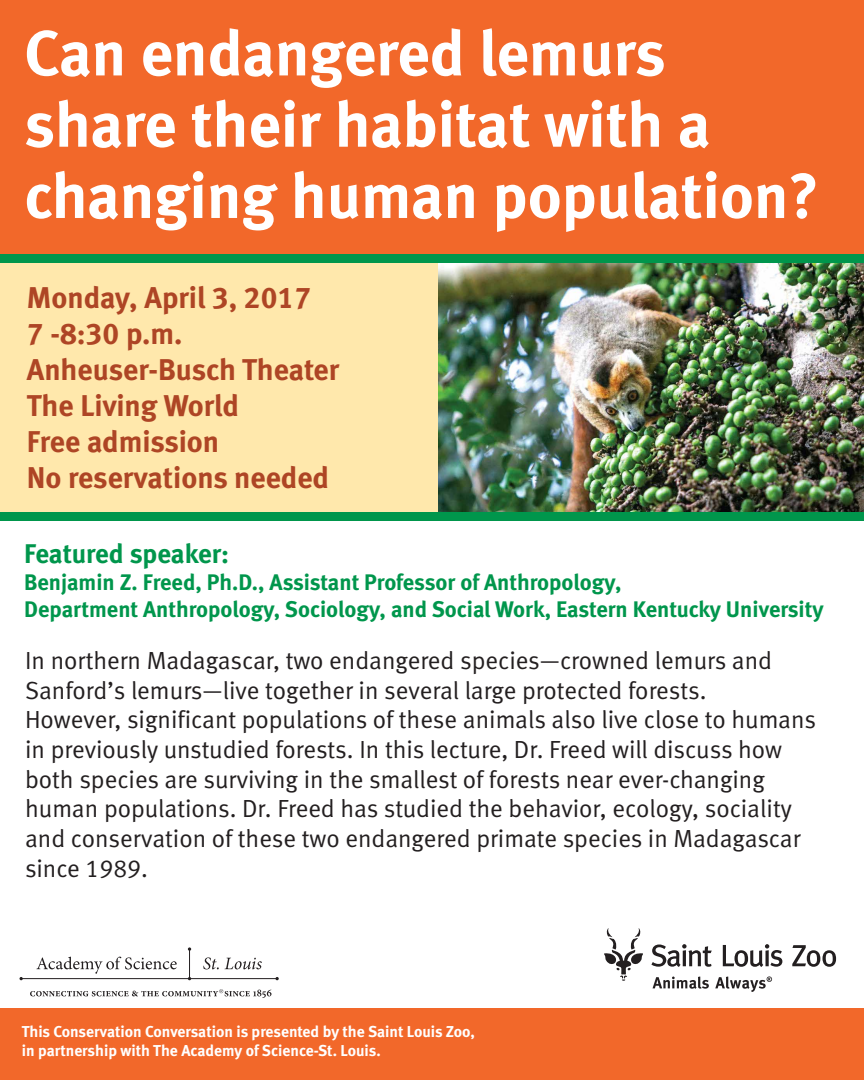
<style>
.page{position:relative;width:864px;height:1080px;background:#fff}
.page>*{position:absolute;margin:0;border:0;box-sizing:border-box;transform-origin:0 0}
.t1{font:63.75px/71.2px "Meta Bold LF";color:#fff}
.t2{font:30px/36px "Meta Bold LF";color:#ae4525}
.t3{font:27px "Meta Bold LF";letter-spacing:-.005em;color:#00964c}
.t4{font:24.75px/29.7px "Meta Normal LF";color:#231f20}
.t5{font:22.5px/27px "Meta Bold LF";color:#00964c}
.t6{font:15.75px/18.9px "Meta Bold LF";color:#fff}
</style>
<div class="page">
<svg style="left:653px;top:976px;width:56px;height:13px"></svg>
<svg style="left:651px;top:944px;width:61px;height:23px"></svg>
<svg style="left:723px;top:944px;width:59px;height:23px"></svg>
<svg style="left:792px;top:945px;width:44px;height:22px"></svg>
<svg style="left:604px;top:928px;width:39px;height:53px"></svg>
<svg style="left:715px;top:976px;width:57px;height:16px"></svg>
<div style="left:0;top:224px;width:864px;height:292px;background:#ffe8ac"></div>
<div style="left:0;top:0;width:864px;height:259px;background:#f2682a"></div>
<div style="left:0;top:1008px;width:864px;height:72px;background:#f2682a"></div>
<hr style="left:21px;top:978px;width:256px;height:1px;background:#231f20">
<hr style="left:189px;top:949px;width:1px;height:30px;background:#231f20">
<svg style="left:36px;top:957px;width:141px;height:17px"></svg>
<svg style="left:203px;top:957px;width:16px;height:12px"></svg>
<svg style="left:225px;top:958px;width:37px;height:11px"></svg>
<svg style="left:30px;top:989px;width:241px;height:9px"></svg>
<img style="left:438px;top:263px;width:426px;height:249px">
<div style="left:0;top:255px;width:864px;height:8px;background:#00964c"></div>
<div style="left:0;top:512px;width:864px;height:9px;background:#00964c"></div>
<h1 class="t1" style="left:24px;top:17px;width:796px">Can endangered lemurs share their habitat with a changing human population?</h1>
<p class="t2" style="left:27px;top:279px;width:314px">Monday, April 3, 2017<br>7 -8:30 p.m.<br>Anheuser-Busch Theater<br>The Living World<br>Free admission<br>No reservations needed</p>
<p class="t3" style="left:24px;top:538px;width:206px">Featured speaker:</p>
<p class="t5" style="left:24px;top:569px;width:801px">Benjamin Z. Freed, Ph.D., Assistant Professor of Anthropology,<br>Department Anthropology, Sociology, and Social Work, Eastern Kentucky University</p>
<p class="t4" style="left:25px;top:645px;width:793px">In northern Madagascar, two endangered species—crowned lemurs and Sanford’s lemurs—live together in several large protected forests.<br>However, significant populations of these animals also live close to humans in previously unstudied forests. In this lecture, Dr. Freed will discuss how both species are surviving in the smallest of forests near ever-changing human populations. Dr. Freed has studied the behavior, ecology, sociality and conservation of these two endangered primate species in Madagascar since 1989.</p>
<p class="t6" style="left:22px;top:1022px;width:455px">This Conservation Conversation is presented by the Saint Louis Zoo, in partnership with The Academy of Science-St. Louis.</p>
</div>
